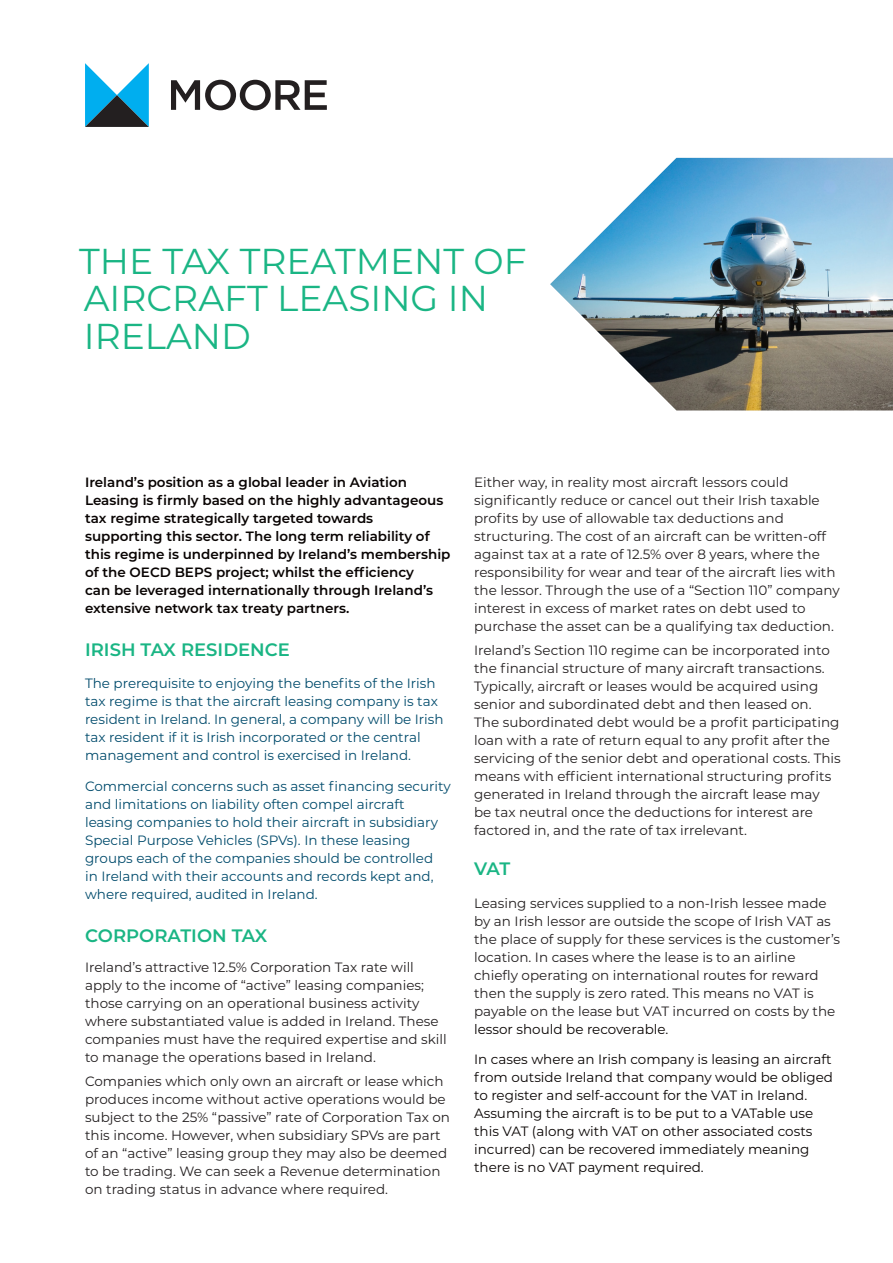
<style>
.page{position:relative;width:893px;height:1263px;background:#fff}
.page>*{position:absolute;margin:0;border:0;box-sizing:border-box;transform-origin:0 0}
.Factsheet_title{font:36px/37.5px "Montserrat";color:#1ab584}
.t1{font:600 18px "Montserrat";color:#1ab584}
.Bullets{font:13.5px/18px "Montserrat";color:#231f20}
.Body{font:13.5px/18px "Montserrat";color:#004b6c}
.Body-2{font:13.5px/18px "Montserrat";color:#231f20}
.Intro{font:600 13.5px/18px "Montserrat";color:#080302}
.Body-3{font:13.5px/18px "Montserrat";color:#080302}
.s1{color:#080302}
</style>
<div class="page">
<img style="left:550px;top:158px;width:343px;height:252px">
<svg style="left:85px;top:63px;width:64px;height:64px"></svg>
<svg style="left:171px;top:80px;width:156px;height:30px"></svg>
<p class="Factsheet_title" style="left:79px;top:241px;width:449px">THE TAX TREATMENT OF<br>AIRCRAFT LEASING IN<br>IRELAND</p>
<p class="Intro" style="left:85px;top:472px;width:367px">Ireland’s position as a global leader in Aviation Leasing is firmly based on the highly advantageous tax regime strategically targeted towards supporting this sector. The long term reliability of this regime is underpinned by Ireland’s membership of the OECD BEPS project; whilst the efficiency<br>can be leveraged internationally through Ireland’s extensive network tax treaty partners.</p>
<h2 class="t1" style="left:85px;top:636px;width:206px">IRISH TAX RESIDENCE</h2>
<p class="Body" style="left:85px;top:674px;width:360px">The prerequisite to enjoying the benefits of the Irish tax regime is that the aircraft leasing company is tax resident in Ireland. In general, a company will be Irish tax resident if it is Irish incorporated or the central management and control is exercised in Ireland.</p>
<p class="Body" style="left:85px;top:777px;width:367px">Commercial concerns such as asset financing security and limitations on liability often compel aircraft leasing companies to hold their aircraft in subsidiary Special Purpose Vehicles (SPVs). In these leasing groups each of the companies should be controlled<br>in Ireland with their accounts and records kept and, where required, audited in Ireland.</p>
<h2 class="t1" style="left:85px;top:923px;width:184px">CORPORATION TAX</h2>
<p class="Bullets" style="left:85px;top:957px;width:363px">Ireland’s attractive 12.5% Corporation Tax rate will apply to the income of “active” leasing companies; those carrying on an operational business activity where substantiated value is added in Ireland. These companies must have the required expertise and skill to manage the operations based in Ireland.</p>
<p class="Bullets" style="left:85px;top:1072px;width:366px">Companies which only own an aircraft or lease which produces income without active operations would be subject to the 25% “passive” rate of Corporation Tax on this income. However, when subsidiary SPVs are part of an “active” leasing group they may also be deemed to be trading. We can seek a Revenue determination on trading status in advance where required.</p>
<p class="Bullets" style="left:474px;top:472px;width:367px">Either way, in reality most aircraft lessors could significantly reduce or cancel out their Irish taxable profits by use of allowable tax deductions and structuring. The cost of an aircraft can be written-off against tax at a rate of 12.5% over 8 years, where the responsibility for wear and tear of the aircraft lies with the lessor. Through the use of a “Section 110” company interest in excess of market rates on debt used to purchase the asset can be a qualifying tax deduction.</p>
<p class="Bullets" style="left:474px;top:641px;width:368px">Ireland’s Section 110 regime can be incorporated into the financial structure of many aircraft transactions.<br>Typically, aircraft or leases would be acquired using senior and subordinated debt and then leased on.<br>The subordinated debt would be a profit participating loan with a rate of return equal to any profit after the servicing of the senior debt and operational costs. This means with efficient international structuring profits generated in Ireland through the aircraft lease may<br>be tax neutral once the deductions for interest are factored in, and the rate of tax irrelevant.</p>
<h2 class="t1" style="left:474px;top:856px;width:38px">VAT</h2>
<p class="Body-2" style="left:474px;top:893px;width:368px">Leasing services supplied to a non-Irish lessee made by an Irish lessor are outside the scope of Irish VAT as the place of supply for these services is the customer’s location. In cases where the lease is to an airline chiefly operating on international routes for reward then the supply is zero rated. This means no VAT is payable on the lease but VAT incurred on costs by the <span class="s1">lessor should be recoverable.</span></p>
<p class="Body-3" style="left:474px;top:1050px;width:360px">In cases where an Irish company is leasing an aircraft from outside Ireland that company would be obliged to register and self-account for the VAT in Ireland.<br>Assuming the aircraft is to be put to a VATable use this VAT (along with VAT on other associated costs incurred) can be recovered immediately meaning there is no VAT payment required.</p>
</div>
